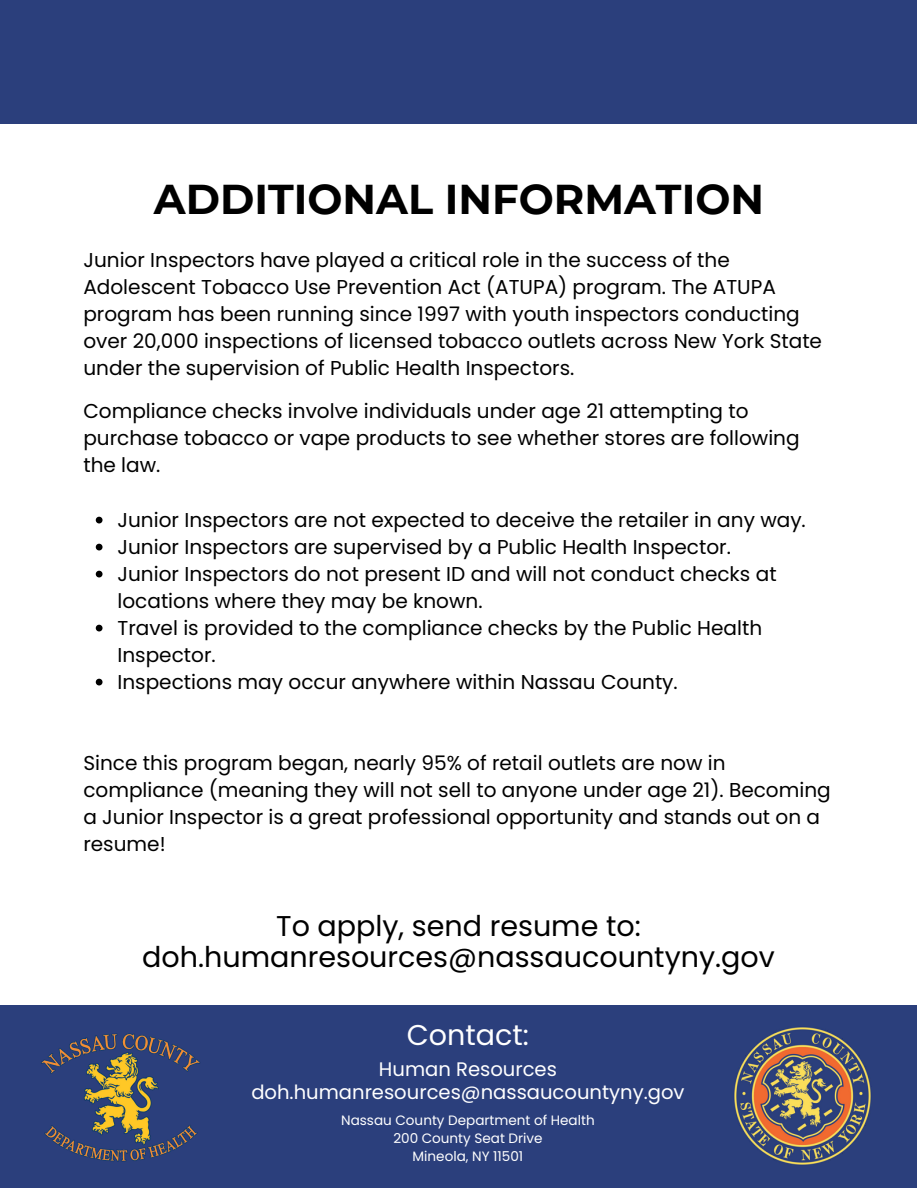
<style>
.page{position:relative;width:918px;height:1188px;background:#fff}
.page>*{position:absolute;margin:0;border:0;box-sizing:border-box;transform-origin:0 0}
.t1{font:700 41.55px "Montserrat";color:#000}
.t2{font:28.5px/31.5px "Poppins";color:#000;text-align:center}
.t3{font:28.5px "Poppins";color:#fff}
.t4{font:20.1px/27px "Poppins";color:#000}
.t5{font:19.5px/22.5px "Poppins";color:#fff;text-align:center}
.t6{font:13.5px "Poppins";color:#fff}
</style>
<div class="page">
<div style="left:0;top:1006px;width:917px;height:182px;background:#2b3f7c"></div>
<img style="left:734px;top:1027px;width:137px;height:138px">
<img style="left:41px;top:1033px;width:159px;height:129px">
<div style="left:0;top:0;width:917px;height:123px;background:#2b3f7c"></div>
<svg style="left:96px;top:517px;width:7px;height:6px"></svg>
<svg style="left:96px;top:544px;width:7px;height:6px"></svg>
<svg style="left:96px;top:571px;width:7px;height:6px"></svg>
<svg style="left:96px;top:625px;width:7px;height:6px"></svg>
<svg style="left:96px;top:679px;width:7px;height:6px"></svg>
<h3 class="t1" style="left:154px;top:173px;width:612px">ADDITIONAL INFORMATION</h3>
<h3 class="t4" style="left:83px;top:247px;width:740px">Junior Inspectors have played a critical role in the success of the Adolescent Tobacco Use Prevention Act (ATUPA) program. The ATUPA program has been running since 1997 with youth inspectors conducting over 20,000 inspections of licensed tobacco outlets across New York State under the supervision of Public Health Inspectors.</h3>
<h2 class="t4" style="left:83px;top:398px;width:718px">Compliance checks involve individuals under age 21 attempting to purchase tobacco or vape products to see whether stores are following the law.</h2>
<p class="t4" style="left:118px;top:506px;width:690px">Junior Inspectors are not expected to deceive the retailer in any way.</p>
<h2 class="t4" style="left:118px;top:533px;width:615px">Junior Inspectors are supervised by a Public Health Inspector.</h2>
<h3 class="t4" style="left:118px;top:560px;width:661px">Junior Inspectors do not present ID and will not conduct checks at locations where they may be known.</h3>
<p class="t4" style="left:118px;top:614px;width:646px">Travel is provided to the compliance checks by the Public Health<br>Inspector.</p>
<p class="t4" style="left:118px;top:668px;width:562px">Inspections may occur anywhere within Nassau County.</p>
<p class="t4" style="left:83px;top:750px;width:749px">Since this program began, nearly 95% of retail outlets are now in compliance (meaning they will not sell to anyone under age 21). Becoming a Junior Inspector is a great professional opportunity and stands out on a resume!</p>
<p class="t2" style="left:142px;top:910px;width:634px">To apply, send resume to: doh.humanresources@nassaucountyny.gov</p>
<p class="t3" style="left:407px;top:1015px;width:124px">Contact:</p>
<p class="t5" style="left:251px;top:1058px;width:435px">Human Resources doh.humanresources@nassaucountyny.gov</p>
<p class="t6" style="left:341px;top:1111px;width:255px">Nassau County Department of Health</p>
<p class="t6" style="left:393px;top:1129px;width:151px">200 County Seat Drive</p>
<p class="t6" style="left:413px;top:1147px;width:112px">Mineola, NY 11501</p>
</div>
